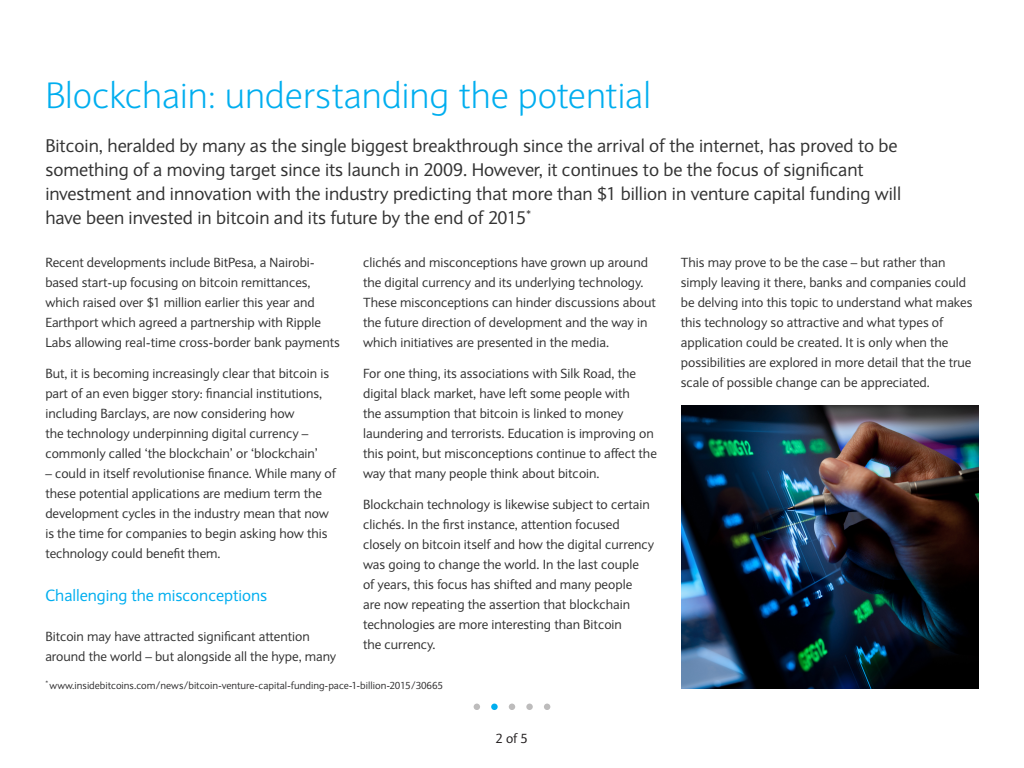
<style>
.page{position:relative;width:1024px;height:768px;background:#fff}
.page>*{position:absolute;margin:0;border:0;box-sizing:border-box;transform-origin:0 0}
.Title_Header{font:300 36px "Expert Sans";color:#00aeef}
.Intro{font:18px/24px "Expert Sans";color:#333}
.Sub-header{font:16px "Expert Sans";color:#00aeef}
.Main_body{font:13px/20px "Expert Sans";color:#333}
.Folio{font:13px "Expert Sans";color:#231f20}
.Legals{font:10px "Expert Sans";color:#323132}
</style>
<div class="page">
<img style="left:681px;top:406px;width:298px;height:283px">
<svg style="left:474px;top:704px;width:6px;height:6px"></svg>
<div style="left:491px;top:704px;width:7px;height:6px;background:#00aeef;border-radius:50%"></div>
<svg style="left:509px;top:704px;width:6px;height:6px"></svg>
<div style="left:526px;top:704px;width:7px;height:6px;background:#bdbcbc;border-radius:50%"></div>
<svg style="left:544px;top:704px;width:6px;height:6px"></svg>
<p class="Title_Header" style="left:45px;top:73px;width:607px">Blockchain: understanding the potential</p>
<p class="Intro" style="left:45px;top:134px;width:857px">Bitcoin, heralded by many as the single biggest breakthrough since the arrival of the internet, has proved to be something of a moving target since its launch in 2009. However, it continues to be the focus of significant investment and innovation with the industry predicting that more than $1 billion in venture capital funding will have been invested in bitcoin and its future by the end of 2015<sup>*</sup></p>
<p class="Main_body" style="left:45px;top:252px;width:296px">Recent developments include BitPesa, a Nairobi&shy;based start-up focusing on bitcoin remittances, which raised over $1 million earlier this year and Earthport which agreed a partnership with Ripple Labs allowing real-time cross-border bank payments</p>
<p class="Main_body" style="left:45px;top:363px;width:285px">But, it is becoming increasingly clear that bitcoin is part of an even bigger story: financial institutions, including Barclays, are now considering how<br>the technology underpinning digital currency – commonly called ‘the blockchain’ or ‘blockchain’</p>
<p class="Main_body" style="left:45px;top:463px;width:292px">– could in itself revolutionise finance. While many of these potential applications are medium term the development cycles in the industry mean that now is the time for companies to begin asking how this technology could benefit them.</p>
<p class="Sub-header" style="left:45px;top:585px;width:223px">Challenging the misconceptions</p>
<p class="Main_body" style="left:45px;top:626px;width:292px">Bitcoin may have attracted significant attention around the world – but alongside all the hype, many</p>
<p class="Main_body" style="left:363px;top:252px;width:294px">clichés and misconceptions have grown up around the digital currency and its underlying technology.<br>These misconceptions can hinder discussions about the future direction of development and the way in which initiatives are presented in the media.</p>
<p class="Main_body" style="left:363px;top:363px;width:295px">For one thing, its associations with Silk Road, the digital black market, have left some people with<br>the assumption that bitcoin is linked to money laundering and terrorists. Education is improving on this point, but misconceptions continue to affect the way that many people think about bitcoin.</p>
<p class="Main_body" style="left:363px;top:494px;width:293px">Blockchain technology is likewise subject to certain clichés. In the first instance, attention focused closely on bitcoin itself and how the digital currency was going to change the world. In the last couple<br>of years, this focus has shifted and many people<br>are now repeating the assertion that blockchain technologies are more interesting than Bitcoin<br>the currency.</p>
<p class="Legals" style="left:45px;top:679px;width:399px"><sup>*</sup> www.insidebitcoins.com/news/bitcoin-venture-capital-funding-pace-1-billion-2015/30665</p>
<p class="Folio" style="left:496px;top:731px;width:34px">2 of 5</p>
<p class="Main_body" style="left:681px;top:252px;width:293px">This may prove to be the case – but rather than simply leaving it there, banks and companies could be delving into this topic to understand what makes this technology so attractive and what types of application could be created. It is only when the possibilities are explored in more detail that the true scale of possible change can be appreciated.</p>
</div>
